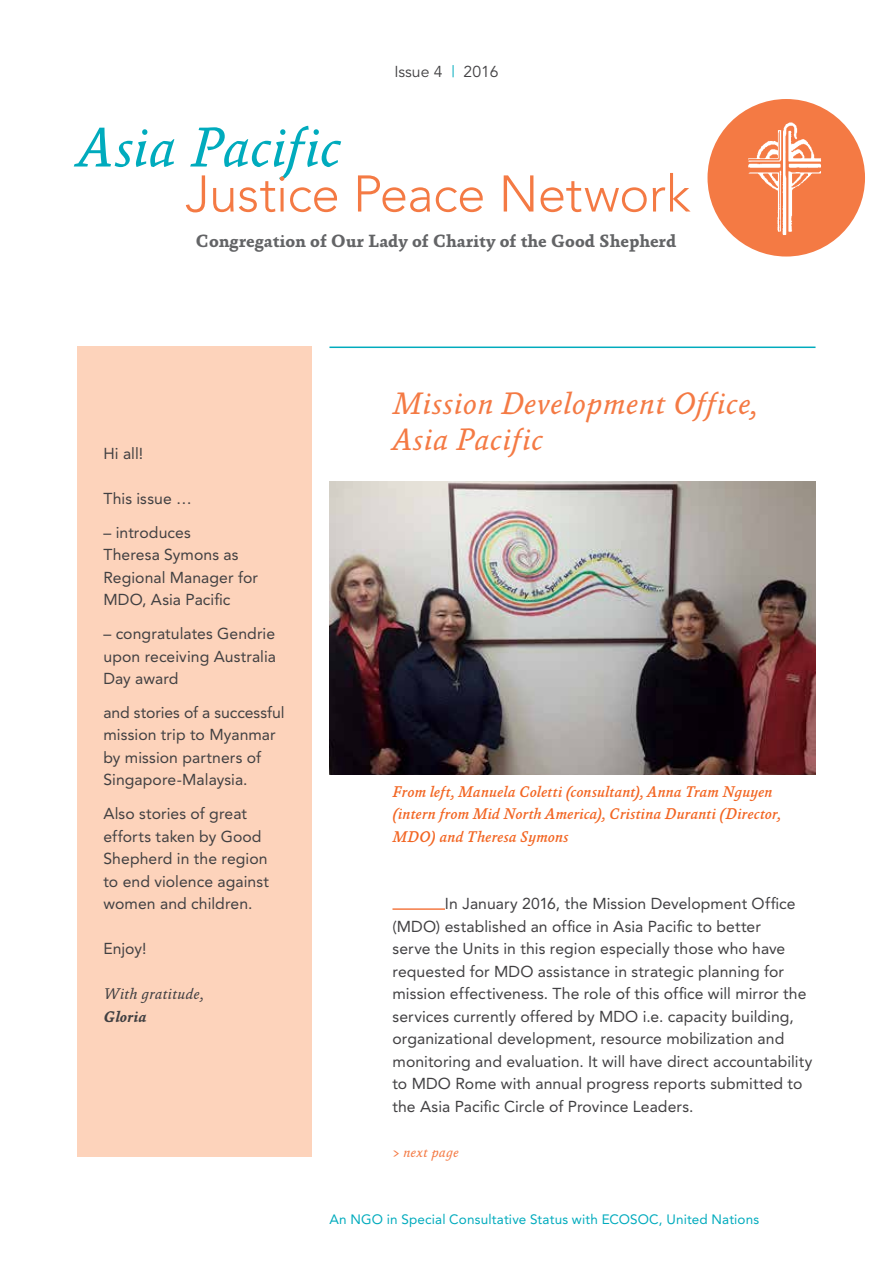
<style>
.page{position:relative;width:893px;height:1263px;background:#fff}
.page>*{position:absolute;margin:0;border:0;box-sizing:border-box;transform-origin:0 0}
.t1{font:italic 57px "Absara";letter-spacing:-.015em;color:#00abbd}
.t2{font:300 51px "Avenir";letter-spacing:-.01em;color:#f47a44}
.t3{font:italic 31.5px/36px "Absara TF";color:#f47a44}
.t4{font:700 18px "Absara";color:#636466}
.t5{font:15.75px/22.5px "Avenir";letter-spacing:.005em;color:#414042}
.t6{font:italic 500 15.75px/22.5px "Absara TF";letter-spacing:-.015em;color:#f26522}
.t7{font:italic 15.75px "Absara";letter-spacing:-.01em;color:#414042}
.t8{font:15.75px "Avenir";color:#414042}
.t9{font:italic 700 15.75px "Absara";color:#414042}
.t10{font:italic 14.25px "Absara";letter-spacing:.005em;color:#f47a44}
.t11{font:13.5px "Avenir";letter-spacing:.01em;color:#00abbd}
.s1{color:#00abbd}
</style>
<div class="page">
<hr style="left:392px;top:908px;width:53px;height:2px;background:#f47a44">
<hr style="left:329px;top:347px;width:486px;height:1px;background:#00abbd">
<div style="left:707px;top:99px;width:158px;height:158px;background:#f47a44;border-radius:50%"></div>
<img style="left:748px;top:122px;width:73px;height:113px">
<div style="left:77px;top:346px;width:234px;height:811px;background:#fdd3bb"></div>
<img style="left:329px;top:482px;width:486px;height:292px">
<p class="t8" style="left:394px;top:62px;width:106px">Issue 4 <span class="s1">|</span> 2016</p>
<h1 class="t1" style="left:77px;top:114px;width:266px">Asia Pacific</h1>
<h2 class="t2" style="left:185px;top:164px;width:506px">Justice Peace Network</h2>
<p class="t4" style="left:196px;top:230px;width:482px">Congregation of Our Lady of Charity of the Good Shepherd</p>
<p class="t5" style="left:103px;top:442px;width:41px">Hi all!</p>
<p class="t5" style="left:103px;top:487px;width:90px">This issue …</p>
<p class="t5" style="left:103px;top:521px;width:156px">– introduces<br>Theresa Symons as<br>Regional Manager for<br>MDO, Asia Pacific</p>
<p class="t5" style="left:103px;top:622px;width:174px;text-align:justify">– congratulates Gendrie upon receiving Australia Day award</p>
<p class="t5" style="left:103px;top:701px;width:183px">and stories of a successful mission trip to Myanmar by mission partners of<br>Singapore-Malaysia.</p>
<p class="t5" style="left:103px;top:802px;width:167px">Also stories of great efforts taken by Good<br>Shepherd in the region to end violence against women and children.</p>
<p class="t5" style="left:103px;top:937px;width:45px">Enjoy!</p>
<p class="t7" style="left:103px;top:985px;width:102px">With gratitude,</p>
<p class="t9" style="left:103px;top:1007px;width:45px">Gloria</p>
<h3 class="t3" style="left:392px;top:386px;width:367px">Mission Development Office,<br>Asia Pacific</h3>
<p class="t6" style="left:392px;top:780px;width:390px">From left, Manuela Coletti (consultant), Anna Tram Nguyen (intern from Mid North America), Cristina Duranti (Director,<br>MDO) and Theresa Symons</p>
<p class="t5" style="left:392px;top:892px;width:421px;text-indent:52px">In January 2016, the Mission Development Office (MDO) established an office in Asia Pacific to better<br>serve the Units in this region especially those who have requested for MDO assistance in strategic planning for mission effectiveness. The role of this office will mirror the services currently offered by MDO i.e. capacity building, organizational development, resource mobilization and monitoring and evaluation. It will have direct accountability to MDO Rome with annual progress reports submitted to the Asia Pacific Circle of Province Leaders.</p>
<p class="t10" style="left:392px;top:1143px;width:68px">&gt; next page</p>
<p class="t11" style="left:329px;top:1211px;width:431px">An NGO in Special Consultative Status with ECOSOC, United Nations</p>
</div>
